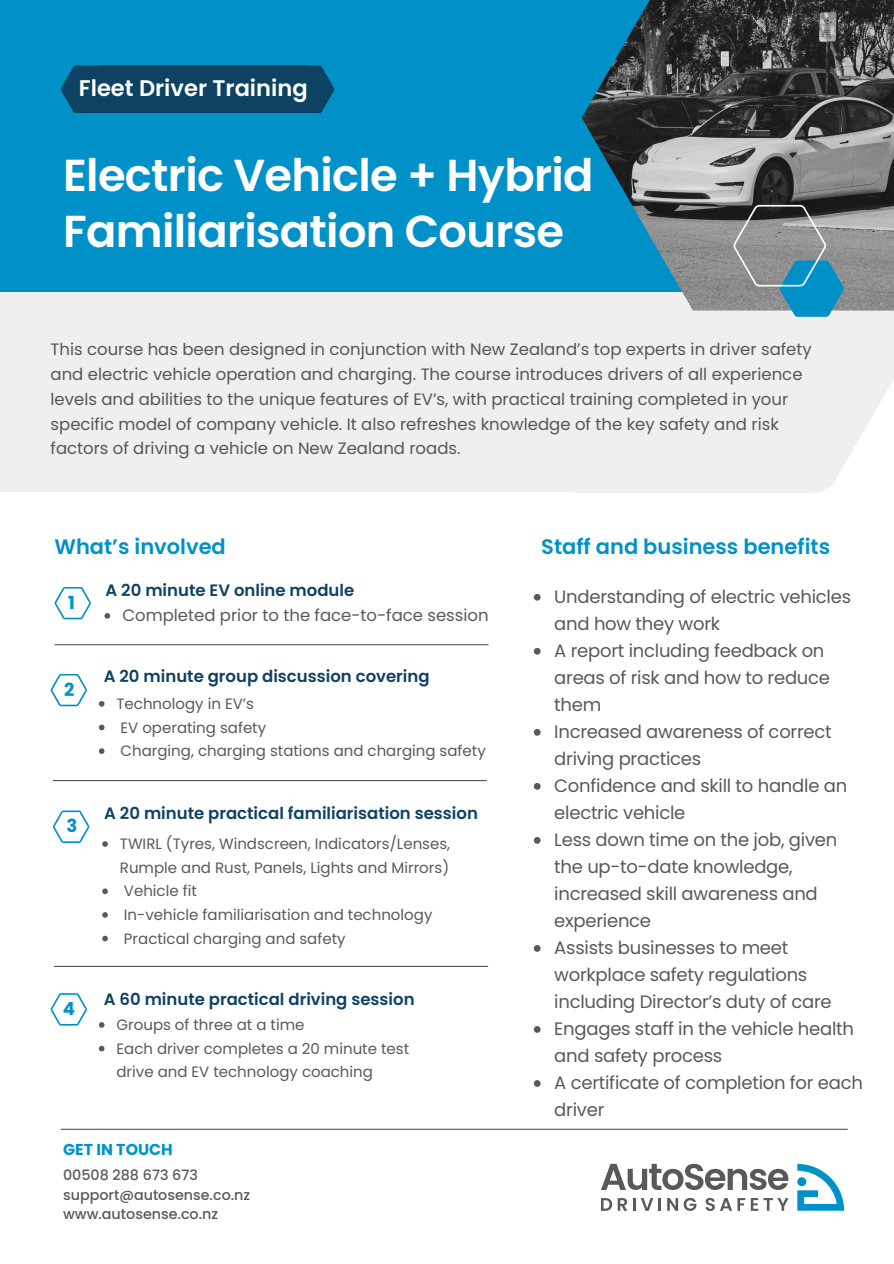
<style>
.page{position:relative;width:894px;height:1264px;background:#fff}
.page>*{position:absolute;margin:0;border:0;box-sizing:border-box;transform-origin:0 0}
.t1{font:600 44.7px/55.2px "Poppins";letter-spacing:-.015em;color:#fff}
.t2{font:600 22.5px "Poppins";color:#fff}
.t3{font:600 21px "Poppins";color:#0091c8}
.t4{font:18px/27px "Poppins";letter-spacing:-.015em;color:#58595b}
.t5{font:700 18px "Poppins";color:#0091c9}
.t6{font:16.5px/24.8px "Poppins";color:#54565a}
.t7{font:600 16.5px "Poppins";color:#0d4262}
.t8{font:16.5px "Poppins";color:#58595b}
.t9{font:700 15.75px "Poppins";color:#0094ca}
.t10{font:15px/23.7px "Poppins";color:#58595b}
.t11{font:500 14.25px/19.2px "Poppins";color:#58595b}
</style>
<div class="page">
<svg style="left:575px;top:310px;width:318px;height:183px;fill:#efefef"></svg>
<div style="left:0;top:189px;width:661px;height:303px;background:#efefef"></div>
<div style="left:0;top:0;width:751px;height:291px;background:#0091c8"></div>
<img style="left:581px;top:0;width:312px;height:310px">
<svg style="left:733px;top:205px;width:110px;height:112px;background:#6e8e9a"></svg>
<svg style="left:61px;top:65px;width:38px;height:48px"></svg>
<svg style="left:307px;top:65px;width:27px;height:48px"></svg>
<div style="left:99px;top:65px;width:208px;height:48px;background:#0d4262"></div>
<svg style="left:797px;top:1163px;width:46px;height:47px"></svg>
<div style="left:797px;top:1177px;width:9px;height:9px;background:#018fc8;border-radius:50%"></div>
<svg style="left:601px;top:1163px;width:187px;height:26px"></svg>
<svg style="left:601px;top:1198px;width:26px;height:12px"></svg>
<svg style="left:633px;top:1198px;width:27px;height:12px"></svg>
<svg style="left:667px;top:1197px;width:29px;height:13px"></svg>
<svg style="left:705px;top:1197px;width:26px;height:13px"></svg>
<svg style="left:737px;top:1198px;width:51px;height:12px"></svg>
<hr style="left:61px;top:1128px;width:786px;height:1px;background:#54565a">
<svg style="left:533px;top:594px;width:7px;height:6px"></svg>
<svg style="left:533px;top:648px;width:7px;height:6px"></svg>
<svg style="left:533px;top:729px;width:7px;height:6px"></svg>
<svg style="left:533px;top:783px;width:7px;height:6px"></svg>
<svg style="left:533px;top:837px;width:7px;height:6px"></svg>
<svg style="left:533px;top:945px;width:7px;height:6px"></svg>
<svg style="left:533px;top:1026px;width:7px;height:6px"></svg>
<svg style="left:533px;top:1080px;width:7px;height:6px"></svg>
<svg style="left:104px;top:613px;width:6px;height:5px"></svg>
<svg style="left:99px;top:701px;width:5px;height:5px"></svg>
<svg style="left:99px;top:724px;width:5px;height:6px"></svg>
<svg style="left:99px;top:748px;width:5px;height:6px"></svg>
<svg style="left:102px;top:841px;width:6px;height:5px"></svg>
<svg style="left:102px;top:888px;width:6px;height:6px"></svg>
<svg style="left:102px;top:912px;width:6px;height:5px"></svg>
<svg style="left:102px;top:935px;width:6px;height:6px"></svg>
<svg style="left:99px;top:1022px;width:5px;height:5px"></svg>
<svg style="left:99px;top:1045px;width:5px;height:6px"></svg>
<svg style="left:54px;top:587px;width:37px;height:32px"></svg>
<svg style="left:51px;top:674px;width:36px;height:32px"></svg>
<svg style="left:53px;top:810px;width:36px;height:33px"></svg>
<svg style="left:51px;top:993px;width:36px;height:32px"></svg>
<hr style="left:54px;top:644px;width:434px;height:1px;background:#54565a">
<hr style="left:53px;top:780px;width:433px;height:1px;background:#54565a">
<hr style="left:54px;top:965px;width:434px;height:2px;background:#54565a">
<p class="t2" style="left:79px;top:72px;width:230px">Fleet Driver Training</p>
<h2 class="t1" style="left:63px;top:148px;width:532px">Electric Vehicle + Hybrid<br>Familiarisation Course</h2>
<p class="t6" style="left:51px;top:337px;width:762px">This course has been designed in conjunction with New Zealand’s top experts in driver safety and electric vehicle operation and charging. The course introduces drivers of all experience levels and abilities to the unique features of EV’s, with practical training completed in your specific model of company vehicle. It also refreshes knowledge of the key safety and risk factors of driving a vehicle on New Zealand roads.</p>
<p class="t3" style="left:54px;top:532px;width:173px">What’s involved</p>
<p class="t5" style="left:68px;top:590px;width:8px">1</p>
<p class="t5" style="left:64px;top:676px;width:12px">2</p>
<p class="t5" style="left:67px;top:813px;width:12px">3</p>
<p class="t5" style="left:63px;top:996px;width:14px">4</p>
<p class="t7" style="left:105px;top:579px;width:250px">A 20 minute EV online module</p>
<p class="t8" style="left:122px;top:603px;width:367px">Completed prior to the face-to-face session</p>
<p class="t7" style="left:104px;top:664px;width:327px">A 20 minute group discussion covering</p>
<p class="t10" style="left:116px;top:691px;width:139px">Technology in EV’s</p>
<p class="t10" style="left:120px;top:715px;width:147px">EV operating safety</p>
<p class="t10" style="left:120px;top:739px;width:366px">Charging, charging stations and charging safety</p>
<p class="t7" style="left:104px;top:802px;width:375px">A 20 minute practical familiarisation session</p>
<p class="t10" style="left:120px;top:832px;width:332px">TWIRL (Tyres, Windscreen, Indicators/Lenses,<br>Rumple and Rust, Panels, Lights and Mirrors)</p>
<p class="t10" style="left:124px;top:879px;width:74px">Vehicle fit</p>
<p class="t10" style="left:124px;top:902px;width:310px">In-vehicle familiarisation and technology</p>
<p class="t10" style="left:124px;top:926px;width:223px">Practical charging and safety</p>
<p class="t7" style="left:104px;top:988px;width:312px">A 60 minute practical driving session</p>
<p class="t10" style="left:116px;top:1012px;width:189px">Groups of three at a time</p>
<p class="t10" style="left:116px;top:1036px;width:294px">Each driver completes a 20 minute test drive and EV technology coaching</p>
<p class="t9" style="left:63px;top:1138px;width:111px">GET IN TOUCH</p>
<p class="t11" style="left:63px;top:1165px;width:189px">00508 288 673 673 support@autosense.co.nz www.autosense.co.nz</p>
<p class="t3" style="left:541px;top:532px;width:290px">Staff and business benefits</p>
<h1 class="t4" style="left:554px;top:583px;width:298px">Understanding of electric vehicles and how they work</h1>
<p class="t4" style="left:554px;top:637px;width:277px">A report including feedback on areas of risk and how to reduce them</p>
<p class="t4" style="left:554px;top:718px;width:279px">Increased awareness of correct driving practices</p>
<p class="t4" style="left:554px;top:772px;width:294px">Confidence and skill to handle an electric vehicle</p>
<p class="t4" style="left:554px;top:826px;width:284px">Less down time on the job, given the up-to-date knowledge, increased skill awareness and experience</p>
<h2 class="t4" style="left:554px;top:934px;width:279px">Assists businesses to meet workplace safety regulations including Director’s duty of care</h2>
<h2 class="t4" style="left:554px;top:1015px;width:301px">Engages staff in the vehicle health and safety process</h2>
<p class="t4" style="left:554px;top:1069px;width:310px">A certificate of completion for each driver</p>
</div>
